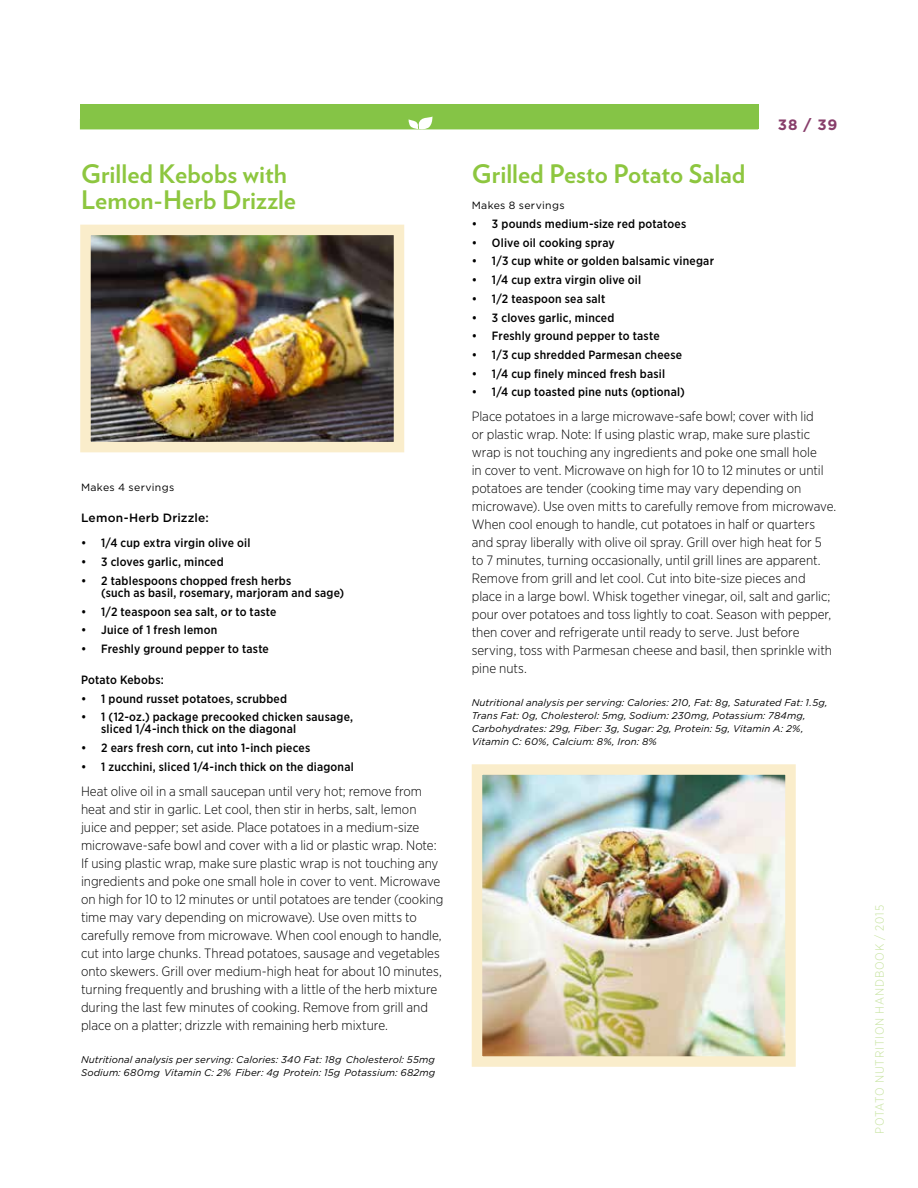
<style>
.page{position:relative;width:918px;height:1188px;background:#fff}
.page>*{position:absolute;margin:0;border:0;box-sizing:border-box;transform-origin:0 0}
.t1{font:700 25.5px/25.5px "Verlag";color:#8dc63f}
.t2{font:700 15px "Gotham";color:#883e6b}
.t3{font:300 13.5px/18px "Gotham Narrow";letter-spacing:-.005em;color:#000}
.t4{font:500 12px/12px "Gotham Narrow";letter-spacing:.015em;color:#000}
.t5{font:300 12px "Gotham Narrow";letter-spacing:.07em;color:#c6e39f}
.t6{font:500 12px "Gotham";letter-spacing:.015em;color:#000}
.t7{font:10.5px "Gotham";letter-spacing:.03em;color:#000}
.t8{font:italic 9.75px/12.9px "Gotham";letter-spacing:.01em;color:#000}
</style>
<div class="page">
<img style="left:483px;top:775px;width:302px;height:281px">
<div style="left:472px;top:764px;width:324px;height:303px;border:10px solid #faedcb"></div>
<img style="left:91px;top:236px;width:302px;height:205px">
<div style="left:80px;top:225px;width:324px;height:227px;border:10px solid #faedcb"></div>
<div style="left:80px;top:105px;width:678px;height:24px;background:#85c446"></div>
<svg style="left:409px;top:116px;width:23px;height:14px"></svg>
<h1 class="t1" style="left:81px;top:160px;width:217px">Grilled Kebobs with<br>Lemon-Herb Drizzle</h1>
<p class="t7" style="left:81px;top:481px;width:95px">Makes 4 servings</p>
<p class="t6" style="left:81px;top:510px;width:129px">Lemon-Herb Drizzle:</p>
<p class="t4" style="left:81px;top:537px;width:171px">• 1/4 cup extra virgin olive oil</p>
<p class="t4" style="left:81px;top:556px;width:144px">• 3 cloves garlic, minced</p>
<p class="t4" style="left:101px;top:575px;width:245px;text-indent:-20px">• 2 tablespoons chopped fresh herbs<br>(such as basil, rosemary, marjoram and sage)</p>
<p class="t4" style="left:81px;top:605px;width:197px">• 1/2 teaspoon sea salt, or to taste</p>
<p class="t4" style="left:81px;top:624px;width:138px">• Juice of 1 fresh lemon</p>
<p class="t4" style="left:81px;top:643px;width:189px">• Freshly ground pepper to taste</p>
<p class="t4" style="left:81px;top:674px;width:84px">Potato Kebobs:</p>
<p class="t4" style="left:81px;top:692px;width:208px">• 1 pound russet potatoes, scrubbed</p>
<p class="t4" style="left:101px;top:711px;width:253px;text-indent:-20px">• 1 (12-oz.) package precooked chicken sausage, sliced 1/4-inch thick on the diagonal</p>
<p class="t4" style="left:81px;top:742px;width:231px">• 2 ears fresh corn, cut into 1-inch pieces</p>
<p class="t4" style="left:81px;top:761px;width:274px">• 1 zucchini, sliced 1/4-inch thick on the diagonal</p>
<p class="t3" style="left:81px;top:782px;width:364px">Heat olive oil in a small saucepan until very hot; remove from heat and stir in garlic. Let cool, then stir in herbs, salt, lemon juice and pepper; set aside. Place potatoes in a medium-size microwave-safe bowl and cover with a lid or plastic wrap. Note:<br>If using plastic wrap, make sure plastic wrap is not touching any ingredients and poke one small hole in cover to vent. Microwave on high for 10 to 12 minutes or until potatoes are tender (cooking time may vary depending on microwave). Use oven mitts to carefully remove from microwave. When cool enough to handle, cut into large chunks. Thread potatoes, sausage and vegetables onto skewers. Grill over medium-high heat for about 10 minutes, turning frequently and brushing with a little of the herb mixture during the last few minutes of cooking. Remove from grill and place on a platter; drizzle with remaining herb mixture.</p>
<p class="t8" style="left:81px;top:1053px;width:356px">Nutritional analysis per serving: Calories: 340 Fat: 18g Cholesterol: 55mg<br>Sodium: 680mg Vitamin C: 2% Fiber: 4g Protein: 15g Potassium: 682mg</p>
<p class="t2" style="left:778px;top:115px;width:61px">38 / 39</p>
<h1 class="t1" style="left:472px;top:160px;width:275px">Grilled Pesto Potato Salad</h1>
<p class="t7" style="left:472px;top:199px;width:94px">Makes 8 servings</p>
<p class="t4" style="left:472px;top:217px;width:216px">• 3 pounds medium-size red potatoes</p>
<p class="t4" style="left:472px;top:236px;width:144px">• Olive oil cooking spray</p>
<p class="t4" style="left:472px;top:255px;width:244px">• 1/3 cup white or golden balsamic vinegar</p>
<p class="t4" style="left:472px;top:274px;width:171px">• 1/4 cup extra virgin olive oil</p>
<p class="t4" style="left:472px;top:292px;width:135px">• 1/2 teaspoon sea salt</p>
<p class="t4" style="left:472px;top:311px;width:144px">• 3 cloves garlic, minced</p>
<p class="t4" style="left:472px;top:330px;width:189px">• Freshly ground pepper to taste</p>
<p class="t4" style="left:472px;top:349px;width:212px">• 1/3 cup shredded Parmesan cheese</p>
<p class="t4" style="left:472px;top:367px;width:195px">• 1/4 cup finely minced fresh basil</p>
<p class="t4" style="left:472px;top:386px;width:215px">• 1/4 cup toasted pine nuts (optional)</p>
<p class="t3" style="left:472px;top:407px;width:366px">Place potatoes in a large microwave-safe bowl; cover with lid<br>or plastic wrap. Note: If using plastic wrap, make sure plastic wrap is not touching any ingredients and poke one small hole<br>in cover to vent. Microwave on high for 10 to 12 minutes or until potatoes are tender (cooking time may vary depending on microwave). Use oven mitts to carefully remove from microwave.<br>When cool enough to handle, cut potatoes in half or quarters and spray liberally with olive oil spray. Grill over high heat for 5 to 7 minutes, turning occasionally, until grill lines are apparent.<br>Remove from grill and let cool. Cut into bite-size pieces and place in a large bowl. Whisk together vinegar, oil, salt and garlic; pour over potatoes and toss lightly to coat. Season with pepper, then cover and refrigerate until ready to serve. Just before serving, toss with Parmesan cheese and basil, then sprinkle with pine nuts.</p>
<p class="t8" style="left:472px;top:696px;width:357px">Nutritional analysis per serving: Calories: 210, Fat: 8g, Saturated Fat: 1.5g, Trans Fat: 0g, Cholesterol: 5mg, Sodium: 230mg, Potassium: 784mg, Carbohydrates: 29g, Fiber: 3g, Sugar: 2g, Protein: 5g, Vitamin A: 2%, Vitamin C: 60%, Calcium: 8%, Iron: 8%</p>
<p class="t5" style="left:872px;top:1134px;width:230px;rotate:-90deg">POTATO NUTRITION HANDBOOK / 2015</p>
</div>
